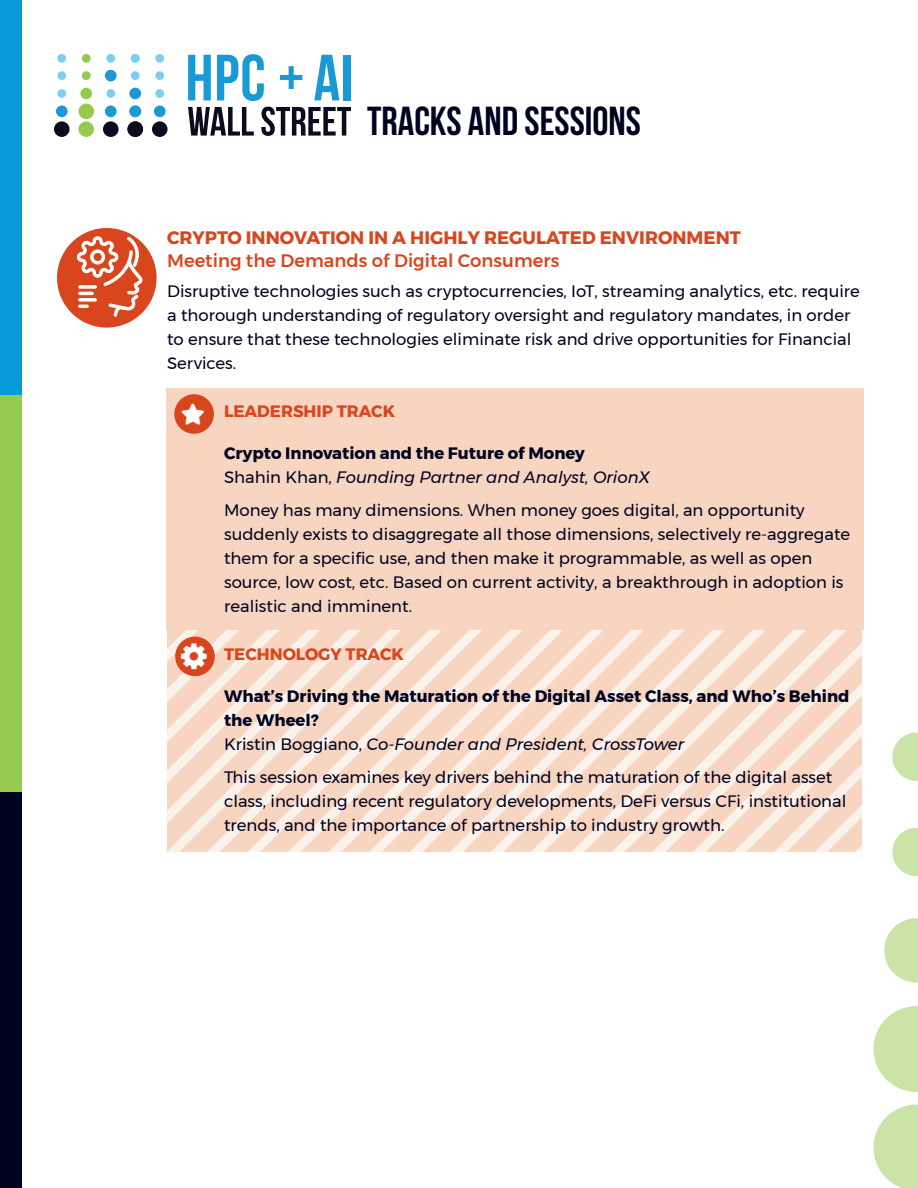
<style>
.page{position:relative;width:918px;height:1188px;background:#fff}
.page>*{position:absolute;margin:0;border:0;box-sizing:border-box;transform-origin:0 0}
.t1{font:700 64.95px "Bebas Neue";color:#1999d6}
.t2{font:700 40.5px "Bebas Neue";color:#000320}
.t3{font:700 18px/23.4px "Montserrat";color:#d9461d}
.t4{font:16.5px/24px "Montserrat";color:#000320}
.t5{font:700 16.5px/24px "Montserrat";color:#000320}
.t6{font:700 16.5px "Montserrat";color:#d9461d}
.s1{font-weight:500}
.s2{font-weight:400}
.s3{font-weight:400;font-style:italic}
</style>
<div class="page">
<div style="left:166px;top:389px;width:698px;height:241px;background:#f8d5c1"></div>
<svg style="left:497px;top:630px;width:30px;height:221px;background:#f9dece"></svg>
<svg style="left:527px;top:630px;width:40px;height:221px;background:#f9dece"></svg>
<svg style="left:567px;top:630px;width:41px;height:221px;background:#f9dece"></svg>
<svg style="left:608px;top:630px;width:40px;height:221px;background:#f9dece"></svg>
<svg style="left:648px;top:630px;width:41px;height:221px;background:#f9dece"></svg>
<svg style="left:689px;top:630px;width:173px;height:221px;background:#f9dece"></svg>
<svg style="left:335px;top:630px;width:162px;height:221px;background:#f9dece"></svg>
<div style="left:174px;top:394px;width:40px;height:40px;background:#d9461d;border-radius:50%"></div>
<div style="left:55px;top:227px;width:103px;height:102px;background:#d9461d;border-radius:50%"></div>
<div style="left:54px;top:225px;width:106px;height:106px;border:3px solid #fff;border-radius:50%"></div>
<svg style="left:77px;top:236px;width:66px;height:81px"></svg>
<div style="left:0;top:0;width:22px;height:396px;background:#069ad9"></div>
<div style="left:0;top:396px;width:22px;height:396px;background:#94ca4e"></div>
<div style="left:0;top:792px;width:22px;height:396px;background:#000320"></div>
<svg style="left:892px;top:828px;width:26px;height:48px"></svg>
<svg style="left:884px;top:918px;width:34px;height:65px"></svg>
<svg style="left:892px;top:733px;width:26px;height:48px"></svg>
<svg style="left:874px;top:1006px;width:44px;height:86px"></svg>
<svg style="left:874px;top:1105px;width:44px;height:83px"></svg>
<div style="left:57px;top:71px;width:9px;height:9px;background:#7ccef2;border-radius:50%"></div>
<div style="left:82px;top:71px;width:9px;height:9px;background:#94ca4e;border-radius:50%"></div>
<div style="left:105px;top:70px;width:12px;height:11px;background:#1999d6;border-radius:50%"></div>
<div style="left:131px;top:71px;width:9px;height:9px;background:#7ccef2;border-radius:50%"></div>
<div style="left:57px;top:89px;width:9px;height:9px;background:#7ccef2;border-radius:50%"></div>
<div style="left:80px;top:88px;width:12px;height:11px;background:#94ca4e;border-radius:50%"></div>
<div style="left:106px;top:89px;width:9px;height:9px;background:#7ccef2;border-radius:50%"></div>
<div style="left:129px;top:88px;width:12px;height:11px;background:#1999d6;border-radius:50%"></div>
<div style="left:57px;top:54px;width:9px;height:9px;background:#7ccef2;border-radius:50%"></div>
<div style="left:82px;top:54px;width:9px;height:9px;background:#94ca4e;border-radius:50%"></div>
<div style="left:106px;top:54px;width:9px;height:9px;background:#7ccef2;border-radius:50%"></div>
<div style="left:56px;top:106px;width:12px;height:11px;background:#1999d6;border-radius:50%"></div>
<div style="left:78px;top:104px;width:16px;height:15px;background:#94ca4e;border-radius:50%"></div>
<div style="left:105px;top:106px;width:12px;height:11px;background:#1999d6;border-radius:50%"></div>
<div style="left:54px;top:121px;width:16px;height:16px;background:#0b0b1e;border-radius:50%"></div>
<div style="left:78px;top:121px;width:16px;height:16px;background:#94ca4e;border-radius:50%"></div>
<div style="left:103px;top:121px;width:16px;height:16px;background:#0b0b1e;border-radius:50%"></div>
<div style="left:155px;top:71px;width:9px;height:9px;background:#7ccef2;border-radius:50%"></div>
<div style="left:155px;top:89px;width:9px;height:9px;background:#7ccef2;border-radius:50%"></div>
<div style="left:131px;top:54px;width:9px;height:9px;background:#7ccef2;border-radius:50%"></div>
<div style="left:155px;top:54px;width:9px;height:9px;background:#7ccef2;border-radius:50%"></div>
<div style="left:129px;top:106px;width:12px;height:11px;background:#1999d6;border-radius:50%"></div>
<div style="left:154px;top:106px;width:12px;height:11px;background:#1999d6;border-radius:50%"></div>
<div style="left:127px;top:121px;width:16px;height:16px;background:#0b0b1e;border-radius:50%"></div>
<div style="left:152px;top:121px;width:16px;height:16px;background:#0b0b1e;border-radius:50%"></div>
<svg style="left:188px;top:55px;width:23px;height:45px"></svg>
<svg style="left:217px;top:54px;width:47px;height:47px"></svg>
<svg style="left:314px;top:55px;width:25px;height:45px"></svg>
<div style="left:344px;top:55px;width:7px;height:45px;background:#1999d6"></div>
<svg style="left:188px;top:107px;width:66px;height:29px"></svg>
<svg style="left:261px;top:107px;width:90px;height:29px"></svg>
<svg style="left:167px;top:630px;width:168px;height:221px;background:#f8d8c8"></svg>
<p class="t1" style="left:278px;top:42px;width:27px">+</p>
<p class="t2" style="left:367px;top:99px;width:275px">TRACKS AND SESSIONS</p>
<p class="t3" style="left:167px;top:226px;width:575px">CRYPTO INNOVATION IN A HIGHLY REGULATED ENVIRONMENT<br><span class="s1">Meeting the Demands of Digital Consumers</span></p>
<p class="t4" style="left:167px;top:279px;width:694px">Disruptive technologies such as cryptocurrencies, IoT, streaming analytics, etc. require a thorough understanding of regulatory oversight and regulatory mandates, in order to ensure that these technologies eliminate risk and drive opportunities for Financial Services.</p>
<p class="t6" style="left:224px;top:398px;width:172px">LEADERSHIP TRACK</p>
<p class="t5" style="left:224px;top:442px;width:427px">Crypto Innovation and the Future of Money<br><span class="s2">Shahin Khan,</span> <span class="s3">Founding Partner and Analyst, OrionX</span></p>
<p class="t4" style="left:224px;top:498px;width:628px">Money has many dimensions. When money goes digital, an opportunity suddenly exists to disaggregate all those dimensions, selectively re-aggregate them for a specific use, and then make it programmable, as well as open source, low cost, etc. Based on current activity, a breakthrough in adoption is realistic and imminent.</p>
<p class="t6" style="left:224px;top:641px;width:181px">TECHNOLOGY TRACK</p>
<p class="t5" style="left:224px;top:685px;width:627px">What’s Driving the Maturation of the Digital Asset Class, and Who’s Behind the Wheel?<br><span class="s2">Kristin Boggiano,</span> <span class="s3">Co-Founder and President, CrossTower</span></p>
<p class="t4" style="left:224px;top:765px;width:624px">This session examines key drivers behind the maturation of the digital asset class, including recent regulatory developments, DeFi versus CFi, institutional trends, and the importance of partnership to industry growth.</p>
</div>
